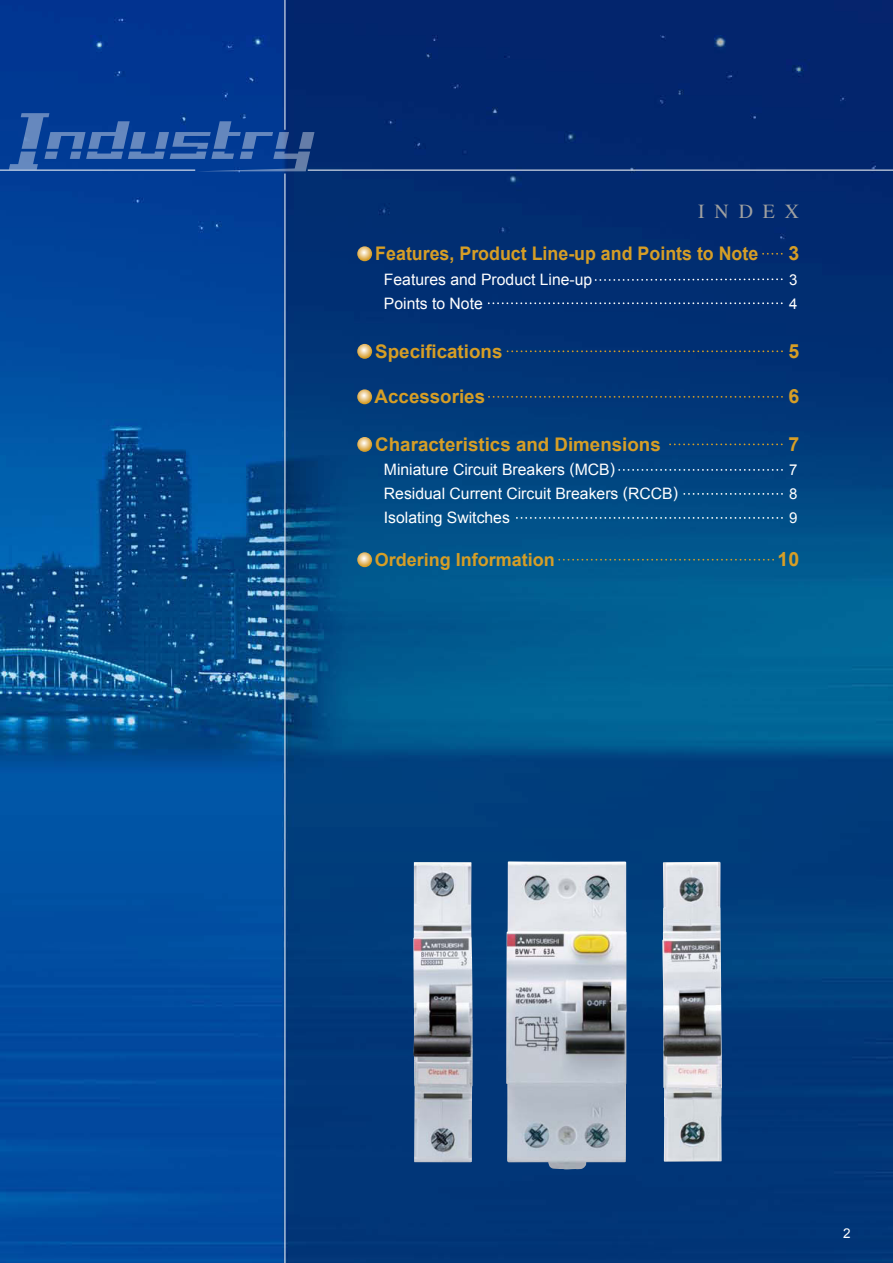
<style>
.page{position:relative;width:893px;height:1263px;background:#fff}
.page>*{position:absolute;margin:0;border:0;box-sizing:border-box;transform-origin:0 0}
.t1{font:19.8px "Times";letter-spacing:.5em;color:#9fa0a0}
.t2{font:700 19.5px "Arial";color:#d69e26}
.t3{font:700 18.75px "Arial";color:#d69e26}
.t4{font:700 18.75px "Arial";color:#d69e26;scale:.95 1}
.t5{font:700 18px "Arial";color:#d69e26}
.t6{font:15.75px/24px "Arial";color:#fff}
.t7{font:15px/24px "Arial";color:#fff}
.t8{font:13.5px "Arial";color:#fff}
</style>
<div class="page">
<img style="left:0;top:0;width:893px;height:1263px">
<hr style="left:308px;top:170px;width:585px;height:1px;background:#fff">
<hr style="left:0;top:170px;width:195px;height:1px;background:#fff">
<hr style="left:285px;top:174px;width:1px;height:1089px;background:#fff">
<hr style="left:285px;top:0;width:1px;height:130px;background:#fff">
<svg style="left:9px;top:113px;width:305px;height:58px;background:#20519e"></svg>
<svg style="left:357px;top:246px;width:15px;height:15px"></svg>
<svg style="left:357px;top:344px;width:15px;height:15px"></svg>
<svg style="left:357px;top:552px;width:15px;height:15px"></svg>
<svg style="left:593px;top:277px;width:191px;height:5px"></svg>
<svg style="left:487px;top:302px;width:295px;height:2px"></svg>
<svg style="left:762px;top:253px;width:20px;height:2px"></svg>
<svg style="left:357px;top:437px;width:15px;height:15px"></svg>
<svg style="left:619px;top:469px;width:163px;height:2px"></svg>
<svg style="left:682px;top:493px;width:100px;height:2px"></svg>
<svg style="left:514px;top:517px;width:268px;height:2px"></svg>
<svg style="left:666px;top:443px;width:116px;height:2px"></svg>
<svg style="left:505px;top:350px;width:277px;height:2px"></svg>
<svg style="left:559px;top:559px;width:214px;height:2px"></svg>
<svg style="left:357px;top:389px;width:15px;height:15px"></svg>
<svg style="left:488px;top:396px;width:294px;height:2px"></svg>
<img style="left:413px;top:862px;width:60px;height:300px">
<img style="left:662px;top:862px;width:60px;height:300px">
<img style="left:506px;top:861px;width:121px;height:308px">
<p class="t1" style="left:698px;top:193px;width:103px">INDEX</p>
<p class="t4" style="left:375px;top:241px;width:405px">Features, Product Line-up and Points to Note</p>
<p class="t2" style="left:788px;top:240px;width:12px">3</p>
<p class="t6" style="left:384px;top:267px;width:210px">Features and Product Line-up<br>Points to Note</p>
<p class="t7" style="left:789px;top:268px;width:10px">3<br>4</p>
<p class="t3" style="left:375px;top:339px;width:129px">Specifications</p>
<p class="t2" style="left:788px;top:338px;width:12px">5</p>
<p class="t3" style="left:375px;top:384px;width:112px">Accessories</p>
<p class="t2" style="left:788px;top:383px;width:12px">6</p>
<p class="t3" style="left:375px;top:432px;width:287px">Characteristics and Dimensions</p>
<p class="t2" style="left:788px;top:431px;width:12px">7</p>
<p class="t6" style="left:384px;top:458px;width:296px">Miniature Circuit Breakers (MCB)<br>Residual Current Circuit Breakers (RCCB)<br>Isolating Switches</p>
<p class="t7" style="left:789px;top:458px;width:10px;text-align:justify">7<br>8<br>9</p>
<p class="t5" style="left:375px;top:548px;width:182px">Ordering Information</p>
<p class="t2" style="left:777px;top:546px;width:23px">10</p>
<p class="t8" style="left:843px;top:1224px;width:9px">2</p>
</div>
